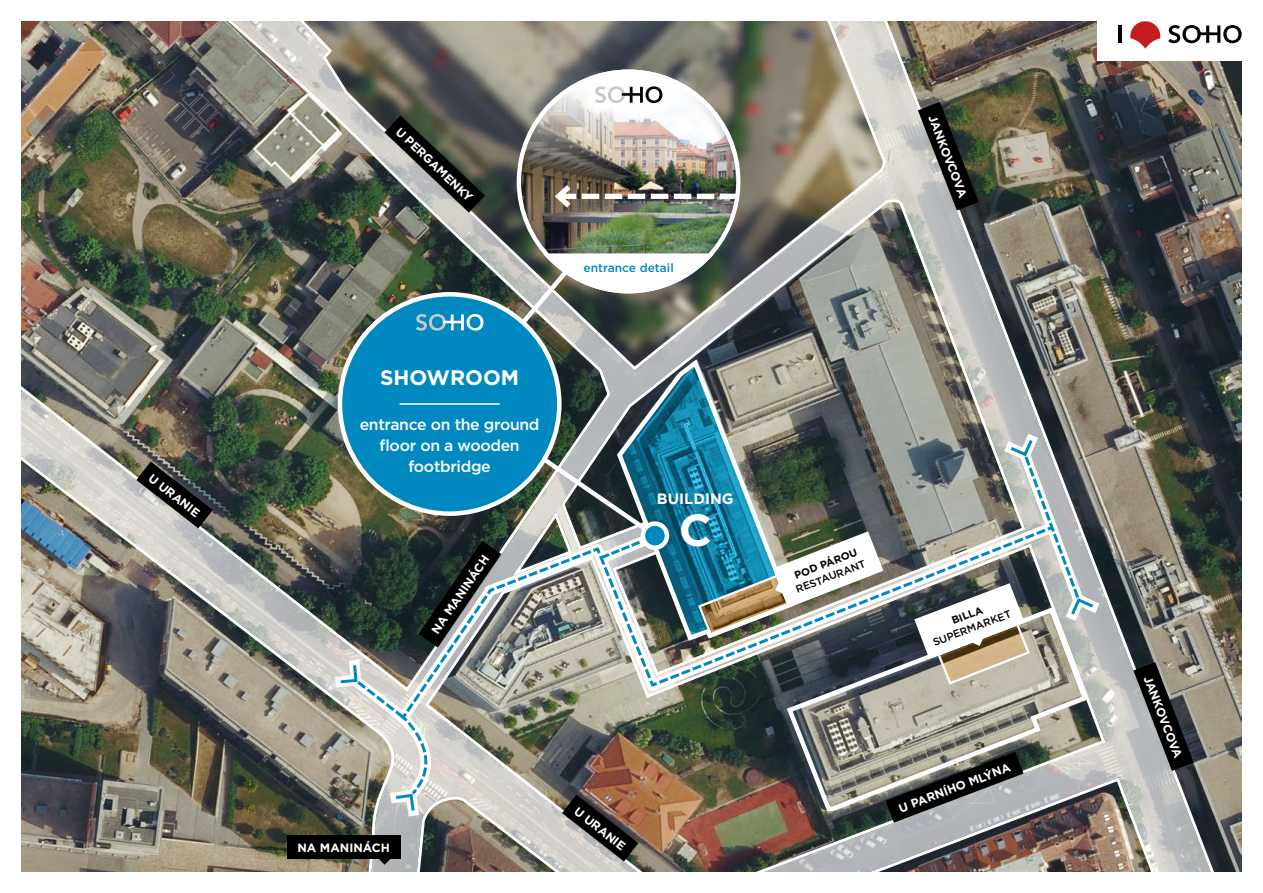
<style>
.page{position:relative;width:1263px;height:893px;background:#fff}
.page>*{position:absolute;margin:0;border:0;box-sizing:border-box;transform-origin:0 0}
.t1{font:700 45px "Gotham";color:#fff}
.t2{font:700 21px "Gotham";color:#fff}
.t3{font:500 15.75px/21px "Gotham";letter-spacing:-.02em;color:#fff;text-align:center}
.t4{font:700 15px "Gotham";color:#fff}
.t5{font:700 12px "Gotham";color:#fff}
.t6{font:500 12px "Gotham";color:#0089c0}
.t7{font:500 10.5px "Gotham";color:#000}
.t8{font:700 10.5px "Gotham";color:#000}
</style>
<div class="page">
<img style="left:21px;top:21px;width:1221px;height:851px">
<svg style="left:136px;top:462px;width:77px;height:66px;background:#565956"></svg>
<svg style="left:384px;top:115px;width:101px;height:98px;background:#565952"></svg>
<svg style="left:886px;top:752px;width:137px;height:71px;background:#6c6d6b"></svg>
<div style="left:287px;top:836px;width:113px;height:23px;background:#000"></div>
<svg style="left:1133px;top:662px;width:61px;height:109px;background:#5c5d5b"></svg>
<svg style="left:918px;top:102px;width:61px;height:109px;background:#4f524a"></svg>
<div style="left:503px;top:59px;width:252px;height:237px;background:#000;opacity:.75"></div>
<div style="left:340px;top:294px;width:219px;height:220px;background:#0089c0;border-radius:50%"></div>
<img style="left:517px;top:70px;width:223px;height:223px;border-radius:50%">
<img style="left:665px;top:514px;width:400px;height:185px">
<img style="left:665px;top:524px;width:391px;height:165px">
<div style="left:641px;top:521px;width:28px;height:29px;border:4px solid #fff;border-radius:50%"></div>
<svg style="left:914px;top:427px;width:192px;height:259px"></svg>
<img style="left:329px;top:453px;width:336px;height:412px">
<hr style="left:400px;top:403px;width:100px;height:2px;background:#fff">
<div style="left:1097px;top:9px;width:160px;height:51px;background:#fff"></div>
<svg style="left:1168px;top:25px;width:73px;height:18px"></svg>
<hr style="left:1118px;top:26px;width:3px;height:17px;background:#000">
<svg style="left:1130px;top:21px;width:30px;height:28px"></svg>
<svg style="left:416px;top:314px;width:67px;height:17px"></svg>
<img style="left:517px;top:70px;width:223px;height:143px">
<svg style="left:516px;top:253px;width:198px;height:76px"></svg>
<p class="t5" style="left:155px;top:470px;width:63px;rotate:38deg">U URANIE</p>
<p class="t5" style="left:403px;top:124px;width:103px;rotate:44deg">U PERGAMENKY</p>
<h2 class="t2" style="left:380px;top:364px;width:141px">SHOWROOM</h2>
<h3 class="t3" style="left:360px;top:414px;width:181px">entrance on the ground floor on a wooden footbridge</h3>
<p class="t5" style="left:428px;top:628px;width:94px;rotate:-56deg">NA MANINÁCH</p>
<p class="t6" style="left:583px;top:260px;width:92px">entrance detail</p>
<p class="t4" style="left:657px;top:489px;width:78px">BUILDING</p>
<h1 class="t1" style="left:679px;top:501px;width:35px">C</h1>
<p class="t5" style="left:297px;top:840px;width:94px">NA MANINÁCH</p>
<p class="t5" style="left:581px;top:803px;width:63px;rotate:38deg">U URANIE</p>
<p class="t5" style="left:939px;top:113px;width:89px;rotate:69deg">JANKOVCOVA</p>
<p class="t8" style="left:792px;top:569px;width:68px;rotate:-21deg">POD PÁROU</p>
<p class="t7" style="left:794px;top:583px;width:76px;rotate:-21deg">RESTAURANT</p>
<p class="t8" style="left:950px;top:614px;width:34px;rotate:-21deg">BILLA</p>
<p class="t7" style="left:931px;top:636px;width:84px;rotate:-21deg">SUPERMARKET</p>
<p class="t5" style="left:897px;top:801px;width:120px;rotate:-21deg">U PARNÍHO MLÝNA</p>
<p class="t5" style="left:1155px;top:673px;width:89px;rotate:69deg">JANKOVCOVA</p>
</div>
